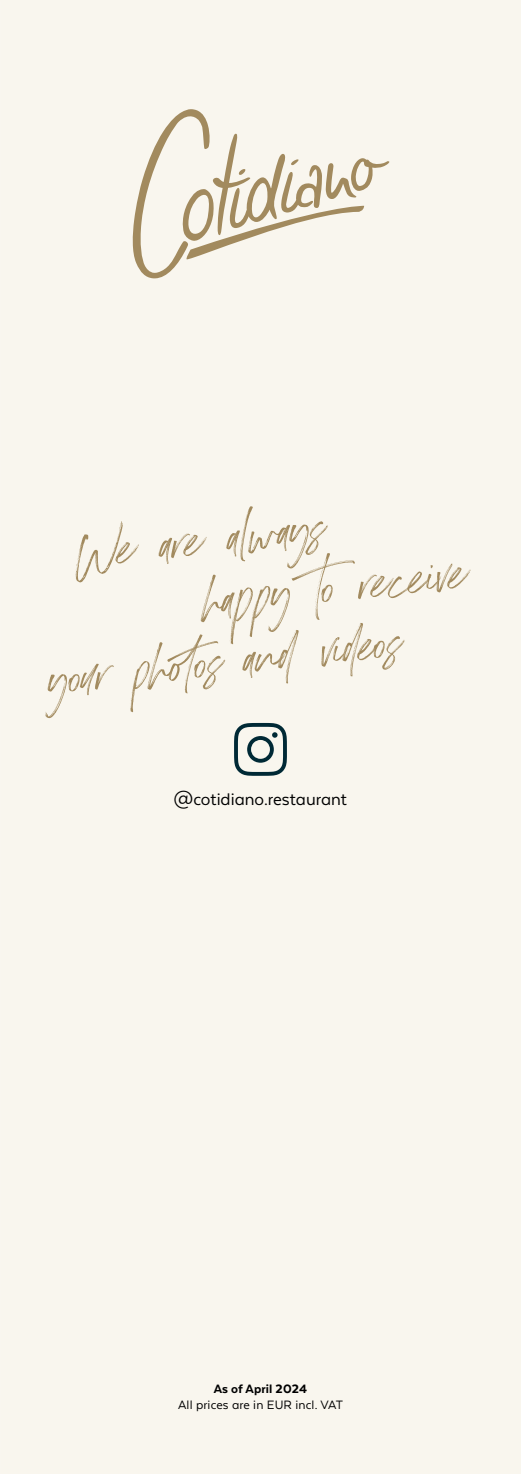
<style>
.page{position:relative;width:521px;height:1474px;background:#fff}
.page>*{position:absolute;margin:0;border:0;box-sizing:border-box;transform-origin:0 0}
.t1{font:84px "Drama";color:#a28a5e}
.t2{font:19.25px "Texta Alt";color:#000}
.t3{font:14px "Texta Alt";letter-spacing:.01em;color:#000}
.t4{font:800 14px "Texta Alt";letter-spacing:.01em;color:#000}
</style>
<div class="page">
<div style="left:0;top:0;width:521px;height:1473px;background:#f9f6ee"></div>
<svg style="left:132px;top:109px;width:257px;height:169px"></svg>
<svg style="left:238px;top:169px;width:8px;height:6px"></svg>
<svg style="left:291px;top:159px;width:8px;height:6px"></svg>
<svg style="left:234px;top:723px;width:53px;height:52px"></svg>
<p class="t1" style="left:66px;top:514px;width:255px;rotate:-6deg">We are always</p>
<p class="t1" style="left:196px;top:562px;width:276px;rotate:-6deg">happ y to rece ive</p>
<p class="t1" style="left:43px;top:640px;width:355px;rotate:-6deg">your phot os and videos</p>
<p class="t2" style="left:174px;top:788px;width:175px">@cotidiano.restaurant</p>
<p class="t4" style="left:214px;top:1381px;width:95px">As of April 2024</p>
<p class="t3" style="left:178px;top:1397px;width:166px">All prices are in EUR incl. VAT</p>
</div>
